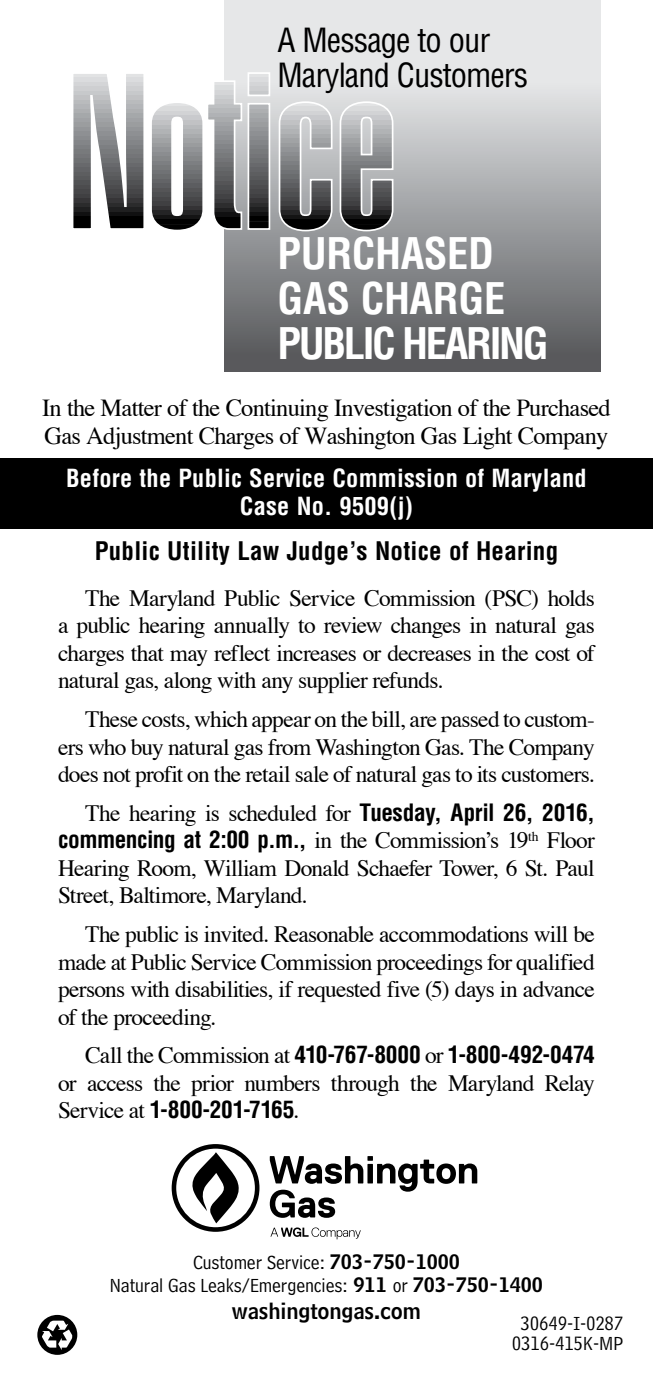
<style>
.page{position:relative;width:653px;height:1377px;background:#fff}
.page>*{position:absolute;margin:0;border:0;box-sizing:border-box;transform-origin:0 0}
.t1{font:700 condensed 42.5px/45px "Helvetica";letter-spacing:-.01em;color:#fff}
.t2{font:condensed 32.5px/35px "Helvetica";letter-spacing:-.03em;color:#000}
.t3{font:700 condensed 25px "Helvetica";letter-spacing:.01em;color:#000}
.t4{font:24.5px/28.2px "Times";letter-spacing:-.03em;color:#000}
.t5{font:700 condensed 24.5px/28.2px "Helvetica";letter-spacing:.01em;color:#fff;text-align:center}
.t6{font:23.5px/27.5px "Times";letter-spacing:-.03em;color:#000;text-align:justify}
.t7{font:700 condensed 23.5px "Helvetica";letter-spacing:-.005em;color:#000}
.t8{font:21.75px "Bell Centennial Name And Number";letter-spacing:-.005em;color:#000}
.t9{font:20px/22.5px "Bell Centennial Address";letter-spacing:-.005em;color:#000;text-align:center}
.t10{font:20px/20px "Bell Centennial Address";letter-spacing:.02em;color:#000;text-align:center}
.s1{font-family:"Helvetica";font-weight:700;font-stretch:condensed}
.s2{font-family:"Times";font-weight:400;font-stretch:normal}
.s3{font-family:"Times";font-weight:400;font-stretch:normal;font-size:23.75px}
.s4{font-family:"Bell Centennial Name And Number"}
</style>
<div class="page">
<div style="left:0;top:458px;width:652px;height:71px;background:#000"></div>
<svg style="left:224px;top:0;width:376px;height:372px;background:#a7a9ab"></svg>
<svg style="left:73px;top:71px;width:198px;height:161px"></svg>
<svg style="left:278px;top:101px;width:55px;height:131px;background:#999a9c"></svg>
<svg style="left:339px;top:101px;width:55px;height:131px;background:#959698"></svg>
<svg style="left:270px;top:1156px;width:207px;height:62px"></svg>
<svg style="left:270px;top:1227px;width:90px;height:12px"></svg>
<svg style="left:172px;top:1144px;width:87px;height:88px"></svg>
<svg style="left:37px;top:1315px;width:40px;height:40px"></svg>
<svg style="left:42px;top:1321px;width:30px;height:29px"></svg>
<h2 class="t2" style="left:277px;top:22px;width:252px">A Message to our<br>Maryland Customers</h2>
<h1 class="t1" style="left:277px;top:230px;width:99px">Purchas</h1>
<h1 class="t1" style="left:277px;top:230px;width:229px;text-indent:169px">ed gas charge publ</h1>
<h1 class="t1" style="left:363px;top:320px;width:187px">ic hearing</h1>
<p class="t4" style="left:42px;top:395px;width:570px">In the Matter of the Continuing Investigation of the Purchased<br>Gas Adjustment Charges of Washington Gas Light Company</p>
<p class="t5" style="left:66px;top:464px;width:522px">Before the Public Service Commission of Maryland<br>Case No. 9509(j)</p>
<p class="t3" style="left:95px;top:536px;width:465px">Public Utility Law Judge’s Notice of Hearing</p>
<p class="t6" style="left:58px;top:586px;width:538px;text-indent:27px">The Maryland Public Service Commission (PSC) holds a public hearing annually to review changes in natural gas charges that may reflect increases or decreases in the cost of natural gas, along with any supplier refunds.</p>
<p class="t6" style="left:58px;top:707px;width:538px;text-indent:27px">These costs, which appear on the bill, are passed to custom&shy;ers who buy natural gas from Washington Gas. The Company does not profit on the retail sale of natural gas to its customers.</p>
<p class="t6" style="left:58px;top:801px;width:538px;text-indent:27px">The hearing is scheduled for <span class="s1">Tuesday, April 26, 2016, commencing at 2:00 p.m.,</span> in the Commission’s 19<sup>th</sup> Floor Hearing Room, William Donald Schaefer Tower, 6 St. Paul Street, Baltimore, Maryland.</p>
<p class="t6" style="left:58px;top:922px;width:538px;text-indent:27px">The public is invited. Reasonable accommodations will be made at Public Service Commission proceedings for qualified persons with disabilities, if requested five (5) days in advance of the proceeding.</p>
<p class="t7" style="left:85px;top:1040px;width:511px"><span class="s2">Call the Commission at</span> 410-767-8000 <span class="s2">or</span> 1-800-492‑0474</p>
<p class="t6" style="left:58px;top:1071px;width:538px">or access the prior numbers through the Maryland Relay</p>
<p class="t7" style="left:58px;top:1095px;width:243px"><span class="s2">Service at</span> 1-800-201-7165<span class="s3">.</span></p>
<p class="t9" style="left:110px;top:1251px;width:434px">Customer Service: <span class="s4">703-750-1000<br></span>Natural Gas Leaks/Emergencies: <span class="s4">911</span> or <span class="s4">703-750-1400</span></p>
<p class="t8" style="left:232px;top:1297px;width:190px">washingtongas.com</p>
<p class="t10" style="left:512px;top:1314px;width:112px">30649-I-0287<br>0316-415K-MP</p>
</div>
